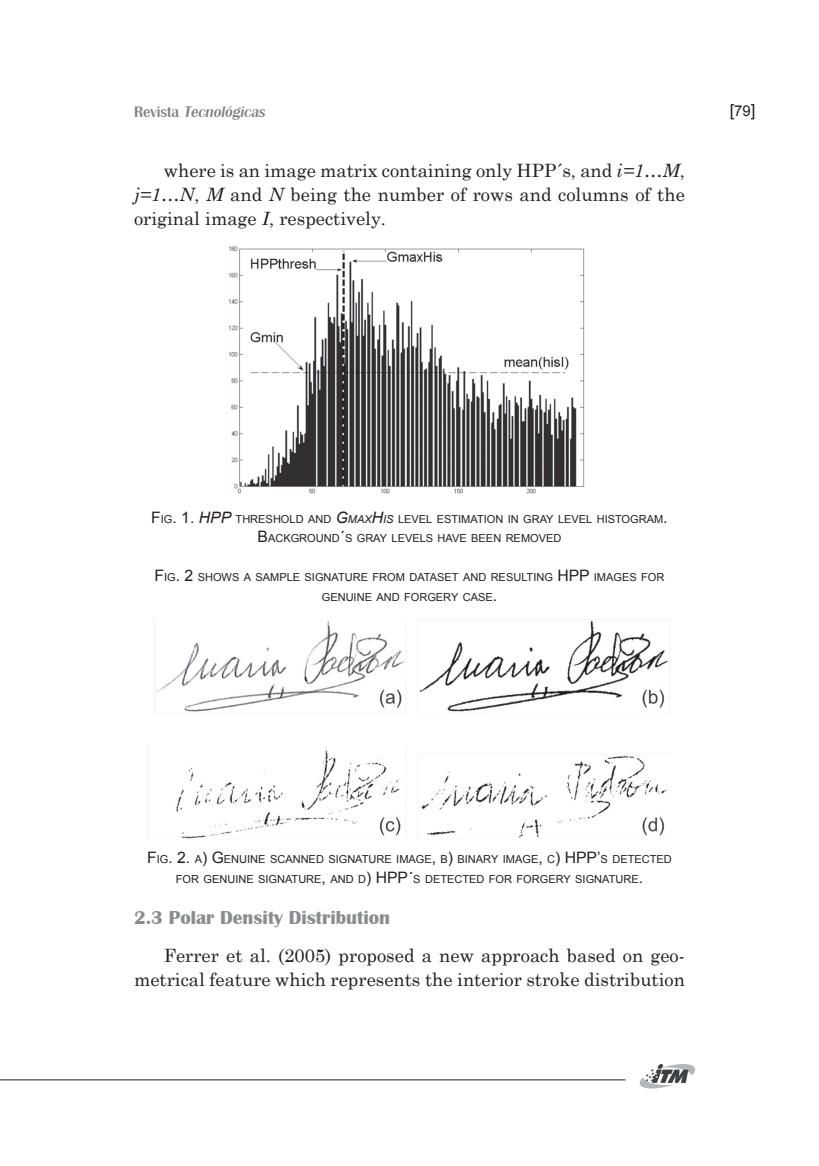
<style>
.page{position:relative;width:819px;height:1166px;background:#fff}
.page>*{position:absolute;margin:0;border:0;box-sizing:border-box;transform-origin:0 0}
.t1{font:700 19.25px "Britannic";color:#8a8c8f}
.t2{font:18.38px/23.8px "Century Schoolbook";color:#231f20;text-align:justify}
.t3{font:16.62px "Arial";color:#231f20}
.t4{font:italic 15.75px "Britannic Medium DTC";color:#7c7e81}
.t5{font:11.03px/19.2px "Arial";color:#231f20;text-align:center}
.s1{font-style:normal}
.s2{font-size:14.88px}
.s3{font-style:italic}
.s4{font-size:15.75px}
.s5{font-style:italic;font-size:15.75px}
</style>
<div class="page">
<img style="left:639px;top:1065px;width:57px;height:24px">
<hr style="left:0;top:1079px;width:625px;height:1px;background:#231f20">
<img style="left:228px;top:246px;width:357px;height:248px">
<img style="left:148px;top:619px;width:522px;height:220px">
<h3 class="t4" style="left:134px;top:103px;width:135px"><span class="s1">R e v i s t a</span> Tecnológicas</h3>
<h3 class="t3" style="left:729px;top:99px;width:27px">[<span class="s2">79</span>]</h3>
<h2 class="t2" style="left:134px;top:157px;width:552px;text-indent:30px">where is an image matrix containing only HPP´s, and <span class="s3">i=1…M</span>, <span class="s3">j=1…N</span>, <span class="s3">M</span> and <span class="s3">N</span> being the number of rows and columns of the original image <span class="s3">I</span>, respectively.</h2>
<p class="t5" style="left:151px;top:510px;width:518px"><span class="s4">F</span>IG<span class="s4">. 1.</span> <span class="s5">HPP</span> TH RESHOLD AND <span class="s5">G</span><span class="s3">MAX</span><span class="s5">H</span><span class="s3">IS</span> LEVEL ESTIMATION IN GRAY LEVEL H ISTOGRAM<span class="s4">.<br>B</span>ACKGROUND<span class="s4">´</span>S GRAY LEVELS HAVE BEEN REMOVED</p>
<p class="t5" style="left:154px;top:568px;width:511px"><span class="s4">F</span>IG<span class="s4">. 2</span> SHOWS A SAMPLE SIGNATURE FROM DATASET AND RESULTING <span class="s4">HPP</span> IMAGES FOR<br>GENUINE AND FORGERY CASE<span class="s4">.</span></p>
<p class="t5" style="left:147px;top:850px;width:526px"><span class="s4">F</span>IG<span class="s4">. 2.</span> A<span class="s4">) G</span>ENUINE SCANNED SIGNATURE IMAGE<span class="s4">,</span> B<span class="s4">)</span> BINARY IMAGE<span class="s4">,</span> C<span class="s4">) HPP’</span>S DETECTED<br>FOR GENUINE SIGNATURE<span class="s4">,</span> AND D<span class="s4">) HPP´</span>S DETECTED FOR FORGERY SIGNATURE<span class="s4">.</span></p>
<h1 class="t1" style="left:134px;top:906px;width:257px">2.3 Polar Density Distribution</h1>
<h2 class="t2" style="left:134px;top:942px;width:552px;text-align:right">Ferrer et al. (2005) proposed a new approach based on geo&shy;metrical feature which represents the interior stroke distribution</h2>
</div>
